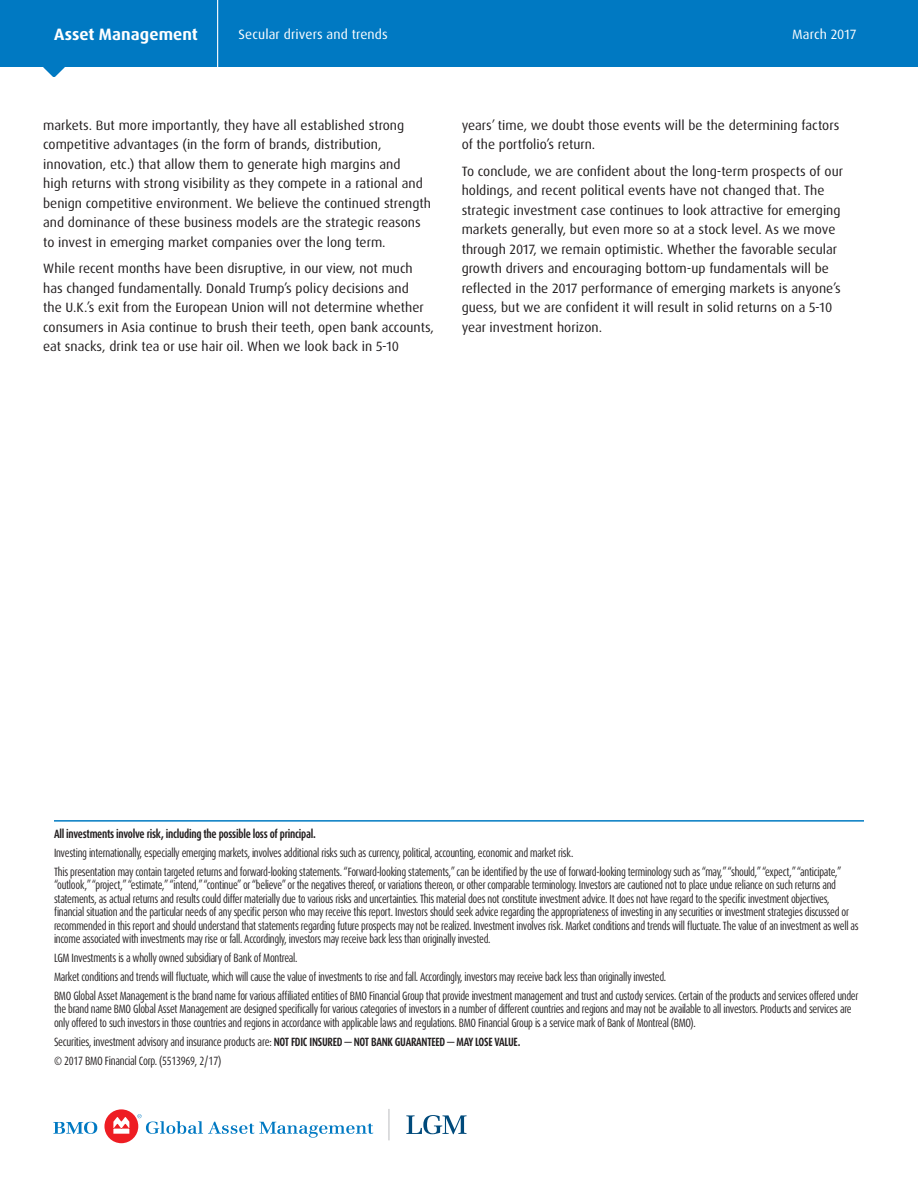
<style>
.page{position:relative;width:918px;height:1188px;background:#fff}
.page>*{position:absolute;margin:0;border:0;box-sizing:border-box;transform-origin:0 0}
.t1{font:700 16.5px "Dax OT";letter-spacing:.005em;color:#fff}
.t2{font:13.5px/19.5px "Dax OT";color:#231f20}
.t3{font:13.5px "Dax OT";letter-spacing:.01em;color:#fff}
.t4{font:condensed 12px/13.5px "Dax OT";letter-spacing:-.025em;color:#231f20;scale:.88 1}
.t5{font:condensed 12px/18.9px "Dax OT";letter-spacing:-.025em;color:#231f20;scale:.9 1}
.t6{font:700 condensed 12px "Dax OT";letter-spacing:-.025em;color:#231f20;scale:.9 1}
.s1{font-weight:700}
</style>
<div class="page">
<div style="left:0;top:0;width:918px;height:68px;background:#0079c2"></div>
<svg style="left:43px;top:67px;width:22px;height:10px"></svg>
<hr style="left:217px;top:0;width:1px;height:68px;background:#fff">
<hr style="left:54px;top:820px;width:810px;height:2px;background:#007ac2">
<svg style="left:53px;top:1122px;width:44px;height:12px"></svg>
<div style="left:104px;top:1109px;width:34px;height:34px;background:#ee1d23;border-radius:50%"></div>
<svg style="left:113px;top:1117px;width:16px;height:17px"></svg>
<svg style="left:137px;top:1114px;width:236px;height:24px"></svg>
<svg style="left:406px;top:1115px;width:61px;height:19px"></svg>
<hr style="left:388px;top:1109px;width:1px;height:31px;background:#bcbdc0">
<h1 class="t1" style="left:54px;top:24px;width:145px">Asset Management</h1>
<p class="t3" style="left:238px;top:26px;width:151px">Secular drivers and trends</p>
<p class="t3" style="left:792px;top:26px;width:66px">March 2017</p>
<p class="t2" style="left:43px;top:116px;width:389px">markets. But more importantly, they have all established strong competitive advantages (in the form of brands, distribution, innovation, etc.) that allow them to generate high margins and<br>high returns with strong visibility as they compete in a rational and benign competitive environment. We believe the continued strength and dominance of these business models are the strategic reasons to invest in emerging market companies over the long term.</p>
<p class="t2" style="left:43px;top:259px;width:392px">While recent months have been disruptive, in our view, not much has changed fundamentally. Donald Trump’s policy decisions and<br>the U.K.’s exit from the European Union will not determine whether consumers in Asia continue to brush their teeth, open bank accounts, eat snacks, drink tea or use hair oil. When we look back in 5-10</p>
<p class="t2" style="left:462px;top:116px;width:379px">years’ time, we doubt those events will be the determining factors of the portfolio’s return.</p>
<p class="t2" style="left:462px;top:161px;width:383px">To conclude, we are confident about the long-term prospects of our holdings, and recent political events have not changed that. The strategic investment case continues to look attractive for emerging markets generally, but even more so at a stock level. As we move through 2017, we remain optimistic. Whether the favorable secular growth drivers and encouraging bottom-up fundamentals will be reflected in the 2017 performance of emerging markets is anyone’s guess, but we are confident it will result in solid returns on a 5-10 year investment horizon.</p>
<p class="t6" style="left:54px;top:826px;width:292px">All investments involve risk, including the possible loss of principal.</p>
<p class="t4" style="left:54px;top:843px;width:897px;line-height:18.9px">Investing internationally, especially emerging markets, involves additional risks such as currency, political, accounting, economic and market risk.<br>This presentation may contain targeted returns and forward-looking statements. “Forward-looking statements,” can be identified by the use of forward-looking terminology such as “may,” “should,” “expect,” “anticipate,”</p>
<p class="t4" style="left:54px;top:878px;width:916px">“outlook,” “project,” “estimate,” “intend,” “continue” or “believe” or the negatives thereof, or variations thereon, or other comparable terminology. Investors are cautioned not to place undue reliance on such returns and statements, as actual returns and results could differ materially due to various risks and uncertainties. This material does not constitute investment advice. It does not have regard to the specific investment objectives, financial situation and the particular needs of any specific person who may receive this report. Investors should seek advice regarding the appropriateness of investing in any securities or investment strategies discussed or recommended in this report and should understand that statements regarding future prospects may not be realized. Investment involves risk. Market conditions and trends will fluctuate. The value of an investment as well as income associated with investments may rise or fall. Accordingly, investors may receive back less than originally invested.</p>
<p class="t4" style="left:54px;top:949px;width:916px;line-height:18.9px">LGM Investments is a wholly owned subsidiary of Bank of Montreal.<br>Market conditions and trends will fluctuate, which will cause the value of investments to rise and fall. Accordingly, investors may receive back less than originally invested.<br>BMO Global Asset Management is the brand name for various affiliated entities of BMO Financial Group that provide investment management and trust and custody services. Certain of the products and services offered under</p>
<p class="t4" style="left:54px;top:1003px;width:908px">the brand name BMO Global Asset Management are designed specifically for various categories of investors in a number of different countries and regions and may not be available to all investors. Products and services are only offered to such investors in those countries and regions in accordance with applicable laws and regulations. BMO Financial Group is a service mark of Bank of Montreal (BMO).</p>
<p class="t5" style="left:54px;top:1032px;width:520px">Securities, investment advisory and insurance products are: <span class="s1">NOT FDIC INSURED — NOT BANK GUARANTEED — MAY LOSE VALUE. </span>© 2017 BMO Financial Corp. (5513969, 2/17)</p>
</div>
